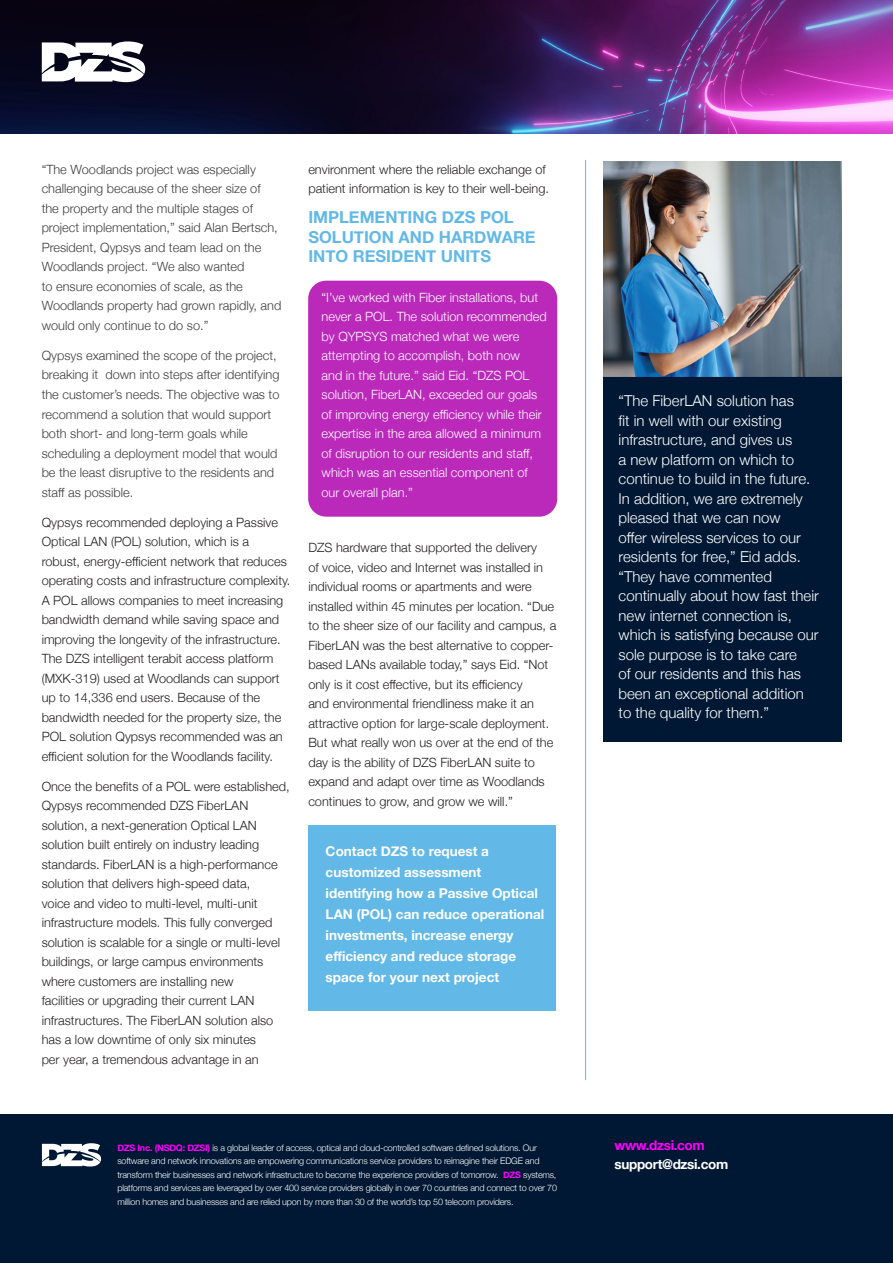
<style>
.page{position:relative;width:893px;height:1263px;background:#fff}
.page>*{position:absolute;margin:0;border:0;box-sizing:border-box;transform-origin:0 0}
.Body_copy_black{font:700 16.5px/19.5px "Helvetica Neue";color:#62b8e7}
.Body_copy_black-2{font:300 15px/19.5px "Helvetica Neue";color:#fff}
.Heading_blue{font:700 13.5px/21px "Helvetica Neue";color:#fff}
.Heading_blue-2{font:700 13.5px/19.5px "Helvetica Neue";letter-spacing:-.025em;color:#fff}
.Body_copy_black-3{font:300 12.75px/19.5px "Helvetica Neue";color:#231f20}
.Body_copy_black-4{font:300 12.75px/19.5px "Helvetica Neue";color:#3e3e3f}
.Body_copy_black-5{font:300 12.75px/19.5px "Helvetica Neue";color:#fff}
.Pull-Quote{font:300 9px/13.5px "Helvetica Neue";letter-spacing:-.02em;color:#fff}
.s1{font-weight:700;color:#f0f}
.s2{color:#f0f}
</style>
<div class="page">
<div style="left:604px;top:184px;width:238px;height:557px;background:#001833"></div>
<img style="left:0;top:0;width:893px;height:134px">
<img style="left:604px;top:162px;width:238px;height:215px">
<hr style="left:585px;top:160px;width:1px;height:920px;background:#62b8e7">
<svg style="left:42px;top:41px;width:103px;height:41px"></svg>
<div style="left:0;top:1114px;width:893px;height:149px;background:#001833"></div>
<svg style="left:42px;top:1143px;width:59px;height:23px"></svg>
<div style="left:308px;top:825px;width:248px;height:186px;background:#62b8e7"></div>
<div style="left:308px;top:281px;width:249px;height:236px;background:#bb29bb;border-radius:18px"></div>
<p class="Body_copy_black-4" style="left:42px;top:159px;width:241px">“The Woodlands project was especially challenging because of the sheer size of<br>the property and the multiple stages of project implementation,” said Alan Bertsch, President, Qypsys and team lead on the Woodlands project. “We also wanted<br>to ensure economies of scale, as the Woodlands property had grown rapidly, and would only continue to do so.”</p>
<p class="Body_copy_black-4" style="left:42px;top:345px;width:239px">Qypsys examined the scope of the project, breaking it down into steps after identifying the customer’s needs. The objective was to recommend a solution that would support both short- and long-term goals while scheduling a deployment model that would be the least disruptive to the residents and staff as possible.</p>
<p class="Body_copy_black-3" style="left:42px;top:511px;width:250px">Qypsys recommended deploying a Passive Optical LAN (POL) solution, which is a robust, energy-efficient network that reduces operating costs and infrastructure complexity.<br>A POL allows companies to meet increasing bandwidth demand while saving space and improving the longevity of the infrastructure.<br>The DZS intelligent terabit access platform (MXK-319) used at Woodlands can support up to 14,336 end users. Because of the bandwidth needed for the property size, the POL solution Qypsys recommended was an efficient solution for the Woodlands facility.</p>
<p class="Body_copy_black-3" style="left:42px;top:775px;width:249px">Once the benefits of a POL were established, Qypsys recommended DZS FiberLAN solution, a next-generation Optical LAN solution built entirely on industry leading standards. FiberLAN is a high-performance solution that delivers high-speed data,<br>voice and video to multi-level, multi-unit infrastructure models. This fully converged solution is scalable for a single or multi-level buildings, or large campus environments where customers are installing new<br>facilities or upgrading their current LAN infrastructures. The FiberLAN solution also has a low downtime of only six minutes<br>per year, a tremendous advantage in an</p>
<p class="Body_copy_black-3" style="left:308px;top:159px;width:242px">environment where the reliable exchange of patient information is key to their well-being.</p>
<p class="Body_copy_black" style="left:308px;top:208px;width:229px">IMPLEMENTING DZS POL<br>SOLUTION AND HARDWARE<br>INTO RESIDENT UNITS</p>
<p class="Body_copy_black-5" style="left:322px;top:287px;width:227px">“I’ve worked with Fiber installations, but never a POL. The solution recommended by QYPSYS matched what we were attempting to accomplish, both now<br>and in the future.” said Eid. “DZS POL solution, FiberLAN, exceeded our goals of improving energy efficiency while their expertise in the area allowed a minimum of disruption to our residents and staff, which was an essential component of our overall plan.”</p>
<p class="Body_copy_black-3" style="left:308px;top:537px;width:249px">DZS hardware that supported the delivery<br>of voice, video and Internet was installed in individual rooms or apartments and were installed within 45 minutes per location. “Due to the sheer size of our facility and campus, a FiberLAN was the best alternative to copper&shy;based LANs available today,” says Eid. “Not only is it cost effective, but its efficiency<br>and environmental friendliness make it an attractive option for large-scale deployment.<br>But what really won us over at the end of the day is the ability of DZS FiberLAN suite to expand and adapt over time as Woodlands continues to grow, and grow we will.”</p>
<p class="Heading_blue" style="left:326px;top:841px;width:220px">Contact DZS to request a customized assessment identifying how a Passive Optical<br>LAN (POL) can reduce operational investments, increase energy efficiency and reduce storage space for your next project</p>
<p class="Body_copy_black-2" style="left:619px;top:390px;width:202px">“The FiberLAN solution has<br>fit in well with our existing infrastructure, and gives us<br>a new platform on which to continue to build in the future.<br>In addition, we are extremely pleased that we can now<br>offer wireless services to our residents for free,” Eid adds. “They have commented continually about how fast their new internet connection is, which is satisfying because our sole purpose is to take care<br>of our residents and this has been an exceptional addition to the quality for them.”</p>
<p class="Pull-Quote" style="left:117px;top:1140px;width:441px"><span class="s1">DZS Inc. (NSDQ: DZSI)</span> is a global leader of access, optical and cloud-controlled software defined solutions. Our software and network innovations are empowering communications service providers to reimagine their EDGE and transform their businesses and network infrastructure to become the experience providers of tomorrow. <span class="s1">DZS</span> systems, platforms and services are leveraged by over 400 service providers globally in over 70 countries and connect to over 70 million homes and businesses and are relied upon by more than 30 of the world’s top 50 telecom providers.</p>
<p class="Heading_blue-2" style="left:615px;top:1135px;width:115px"><span class="s2">www.dzsi.com </span>support@dzsi.com</p>
</div>
